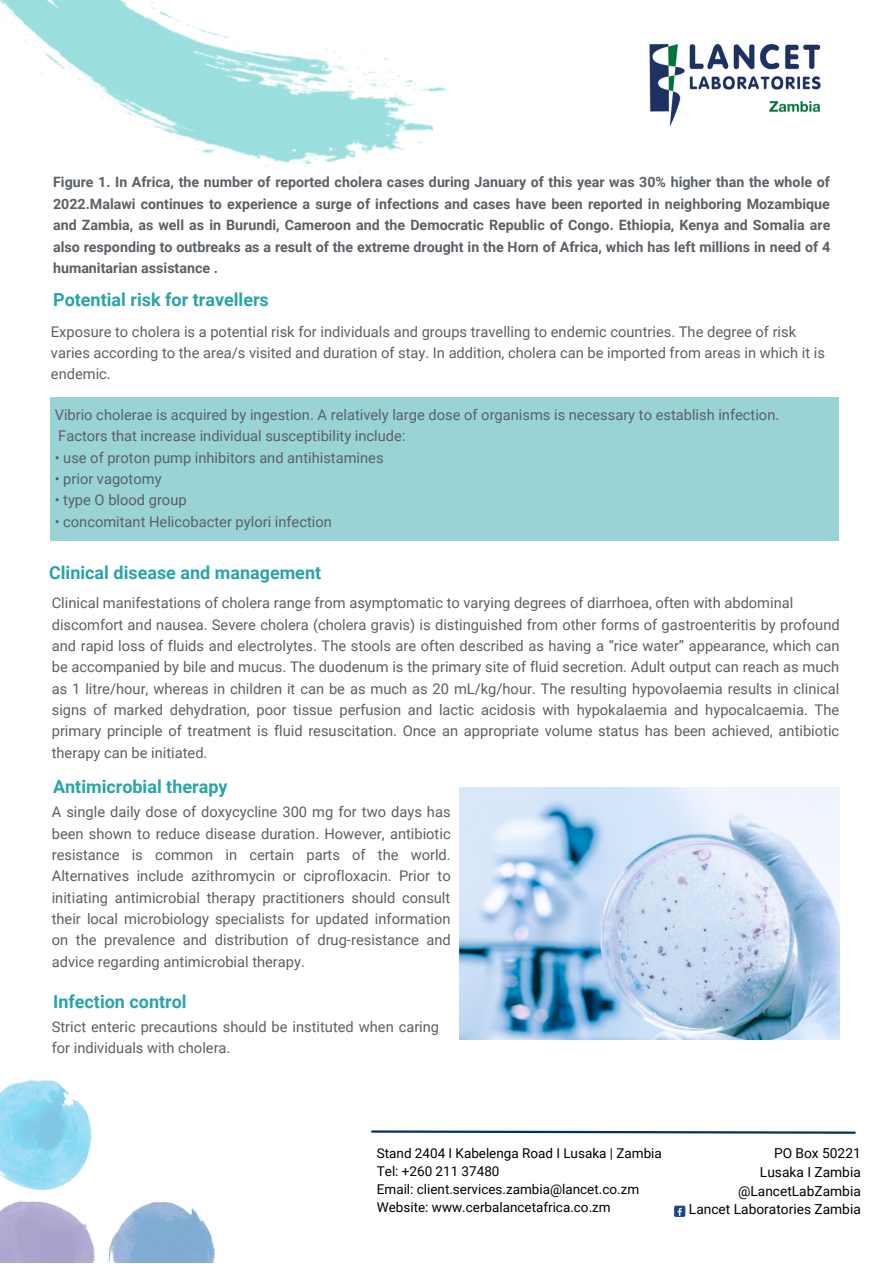
<style>
.page{position:relative;width:893px;height:1264px;background:#fff}
.page>*{position:absolute;margin:0;border:0;box-sizing:border-box;transform-origin:0 0}
.t1{font:700 18px "Roboto";color:#29a4a8}
.t2{font:14.7px/21.3px "Roboto";color:#5a6066}
.t3{font:700 14.25px/21.3px "Roboto";color:#5a6066;text-align:justify}
.t4{font:13.8px/18.8px "Roboto";color:#000;text-align:right}
.t5{font:13.5px/18px "Roboto";color:#000}
</style>
<div class="page">
<img style="left:0;top:1080px;width:215px;height:182px">
<img style="left:0;top:0;width:446px;height:175px">
<div style="left:50px;top:397px;width:788px;height:143px;background:#99d3d5"></div>
<img style="left:459px;top:787px;width:380px;height:252px">
<svg style="left:371px;top:1130px;width:485px;height:4px"></svg>
<img style="left:649px;top:44px;width:172px;height:83px">
<div style="left:674px;top:1205px;width:11px;height:11px;background:#1a4789;border-radius:2px"></div>
<svg style="left:677px;top:1207px;width:4px;height:8px"></svg>
<p class="t3" style="left:53px;top:172px;width:778px">Figure 1. In Africa, the number of reported cholera cases during January of this year was 30% higher than the whole of 2022.Malawi continues to experience a surge of infections and cases have been reported in neighboring Mozambique and Zambia, as well as in Burundi, Cameroon and the Democratic Republic of Congo. Ethiopia, Kenya and Somalia are also responding to outbreaks as a result of the extreme drought in the Horn of Africa, which has left millions in need of 4 humanitarian assistance .</p>
<p class="t1" style="left:53px;top:289px;width:217px">Potential risk for travellers</p>
<p class="t2" style="left:51px;top:321px;width:775px">Exposure to cholera is a potential risk for individuals and groups travelling to endemic countries. The degree of risk varies according to the area/s visited and duration of stay. In addition, cholera can be imported from areas in which it is endemic.</p>
<p class="t2" style="left:55px;top:404px;width:726px">Vibrio cholerae is acquired by ingestion. A relatively large dose of organisms is necessary to establish infection.<br>Factors that increase individual susceptibility include:</p>
<p class="t2" style="left:55px;top:447px;width:330px">• use of proton pump inhibitors and antihistamines</p>
<p class="t2" style="left:55px;top:468px;width:108px">• prior vagotomy</p>
<p class="t2" style="left:55px;top:490px;width:133px">• type O blood group</p>
<p class="t2" style="left:55px;top:511px;width:279px">• concomitant Helicobacter pylori infection</p>
<p class="t1" style="left:49px;top:562px;width:273px">Clinical disease and management</p>
<p class="t2" style="left:52px;top:592px;width:789px">Clinical manifestations of cholera range from asymptomatic to varying degrees of diarrhoea, often with abdominal discomfort and nausea. Severe cholera (cholera gravis) is distinguished from other forms of gastroenteritis by profound and rapid loss of fluids and electrolytes. The stools are often described as having a “rice water” appearance, which can be accompanied by bile and mucus. The duodenum is the primary site of fluid secretion. Adult output can reach as much as 1 litre/hour, whereas in children it can be as much as 20 mL/kg/hour. The resulting hypovolaemia results in clinical signs of marked dehydration, poor tissue perfusion and lactic acidosis with hypokalaemia and hypocalcaemia. The primary principle of treatment is fluid resuscitation. Once an appropriate volume status has been achieved, antibiotic therapy can be initiated.</p>
<p class="t1" style="left:53px;top:776px;width:176px">Antimicrobial therapy</p>
<p class="t2" style="left:52px;top:801px;width:400px;text-align:justify">A single daily dose of doxycycline 300 mg for two days has been shown to reduce disease duration. However, antibiotic resistance is common in certain parts of the world.<br>Alternatives include azithromycin or ciprofloxacin. Prior to initiating antimicrobial therapy practitioners should consult their local microbiology specialists for updated information on the prevalence and distribution of drug-resistance and advice regarding antimicrobial therapy.</p>
<p class="t1" style="left:53px;top:990px;width:135px">Infection control</p>
<p class="t2" style="left:52px;top:1016px;width:389px">Strict enteric precautions should be instituted when caring for individuals with cholera.</p>
<p class="t5" style="left:377px;top:1144px;width:286px">Stand 2404 I Kabelenga Road I Lusaka | Zambia Tel: +260 211 37480<br>Email: client.services.zambia@lancet.co.zm Website: www.cerbalancetafrica.co.zm</p>
<p class="t4" style="left:689px;top:1144px;width:173px">PO Box 50221<br>Lusaka I Zambia @LancetLabZambia<br>Lancet Laboratories Zambia</p>
</div>
